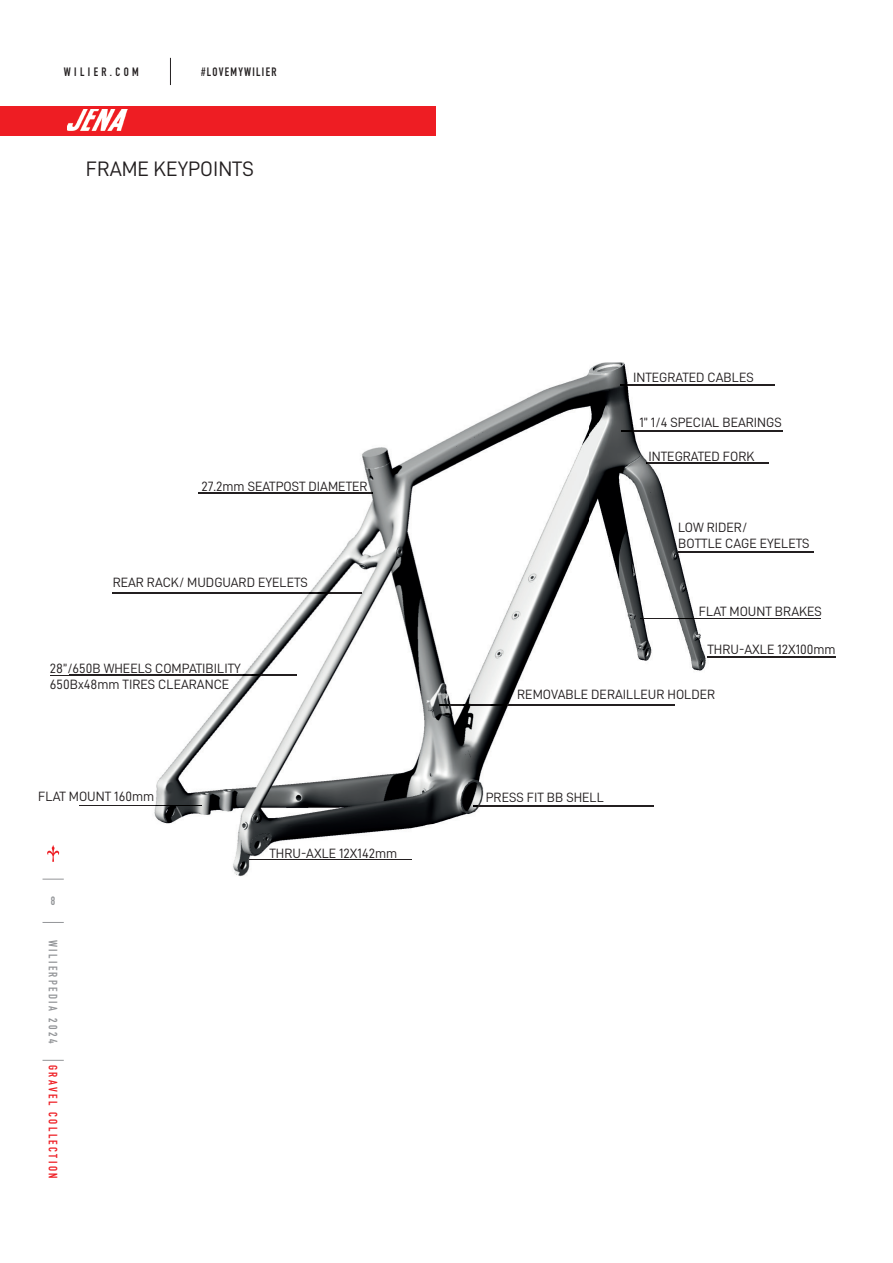
<style>
.page{position:relative;width:893px;height:1263px;background:#fff}
.page>*{position:absolute;margin:0;border:0;box-sizing:border-box;transform-origin:0 0}
.t1{font:21px "D DIN";color:#231f20}
.t2{font:13.5px/16.2px "D DIN";color:#231f20}
.t3{font:12px "DIN Engschrift Std";letter-spacing:.2em;color:#939598}
.t4{font:12px "DIN Engschrift Std";letter-spacing:.2em;color:#ee1d23}
.t5{font:12px "DIN Engschrift Std";letter-spacing:.105em;color:#231f20}
.t6{font:12px "DIN Engschrift Std";letter-spacing:.285em;color:#231f20}
</style>
<div class="page">
<img style="left:69px;top:362px;width:767px;height:515px">
<img style="left:678px;top:552px;width:135px;height:1px">
<img style="left:646px;top:462px;width:123px;height:1px">
<img style="left:621px;top:385px;width:154px;height:1px">
<img style="left:621px;top:430px;width:161px;height:1px">
<img style="left:199px;top:493px;width:174px;height:1px">
<img style="left:113px;top:593px;width:248px;height:1px">
<svg style="left:50px;top:675px;width:19px;height:1px"></svg>
<img style="left:69px;top:675px;width:228px;height:1px">
<img style="left:79px;top:805px;width:123px;height:1px">
<img style="left:250px;top:859px;width:161px;height:1px">
<img style="left:473px;top:806px;width:181px;height:1px">
<img style="left:439px;top:705px;width:236px;height:1px">
<img style="left:707px;top:656px;width:129px;height:1px">
<img style="left:641px;top:618px;width:180px;height:1px">
<div style="left:0;top:106px;width:436px;height:30px;background:#ee1d23"></div>
<svg style="left:43px;top:1060px;width:21px;height:1px"></svg>
<svg style="left:43px;top:922px;width:21px;height:1px"></svg>
<svg style="left:43px;top:879px;width:21px;height:1px"></svg>
<svg style="left:47px;top:845px;width:13px;height:17px"></svg>
<svg style="left:170px;top:58px;width:1px;height:27px"></svg>
<img style="left:67px;top:109px;width:60px;height:22px">
<p class="t6" style="left:64px;top:64px;width:77px">WILIER.COM</p>
<p class="t5" style="left:201px;top:64px;width:77px">#LOVEMYWILIER</p>
<h1 class="t1" style="left:86px;top:157px;width:170px">FRAME KEYPOINTS</h1>
<p class="t2" style="left:202px;top:478px;width:168px">27.2mm SEATPOST DIAMETER</p>
<p class="t2" style="left:113px;top:574px;width:197px">REAR RACK/ MUDGUARD EYELETS</p>
<p class="t2" style="left:50px;top:660px;width:193px">28”/650B WHEELS COMPATIBILITY<br>650Bx48mm TIRES CLEARANCE</p>
<p class="t2" style="left:38px;top:788px;width:118px">FLAT MOUNT 160mm</p>
<p class="t3" style="left:51px;top:894px;width:6px">8</p>
<p class="t3" style="left:60px;top:940px;width:105px;rotate:90deg">WILIERPEDIA 2024</p>
<p class="t4" style="left:60px;top:1065px;width:115px;rotate:90deg">GRAVEL COLLECTION</p>
<p class="t2" style="left:269px;top:845px;width:130px">THRU-AXLE 12X142mm</p>
<p class="t2" style="left:633px;top:369px;width:122px">INTEGRATED CABLES</p>
<p class="t2" style="left:639px;top:414px;width:144px">1” 1/4 SPECIAL BEARINGS</p>
<p class="t2" style="left:648px;top:448px;width:108px">INTEGRATED FORK</p>
<p class="t2" style="left:678px;top:519px;width:133px">LOW RIDER/<br>BOTTLE CAGE EYELETS</p>
<p class="t2" style="left:699px;top:603px;width:124px">FLAT MOUNT BRAKES</p>
<p class="t2" style="left:707px;top:641px;width:130px">THRU-AXLE 12X100mm</p>
<p class="t2" style="left:517px;top:686px;width:200px">REMOVABLE DERAILLEUR HOLDER</p>
<p class="t2" style="left:486px;top:789px;width:120px">PRESS FIT BB SHELL</p>
</div>
